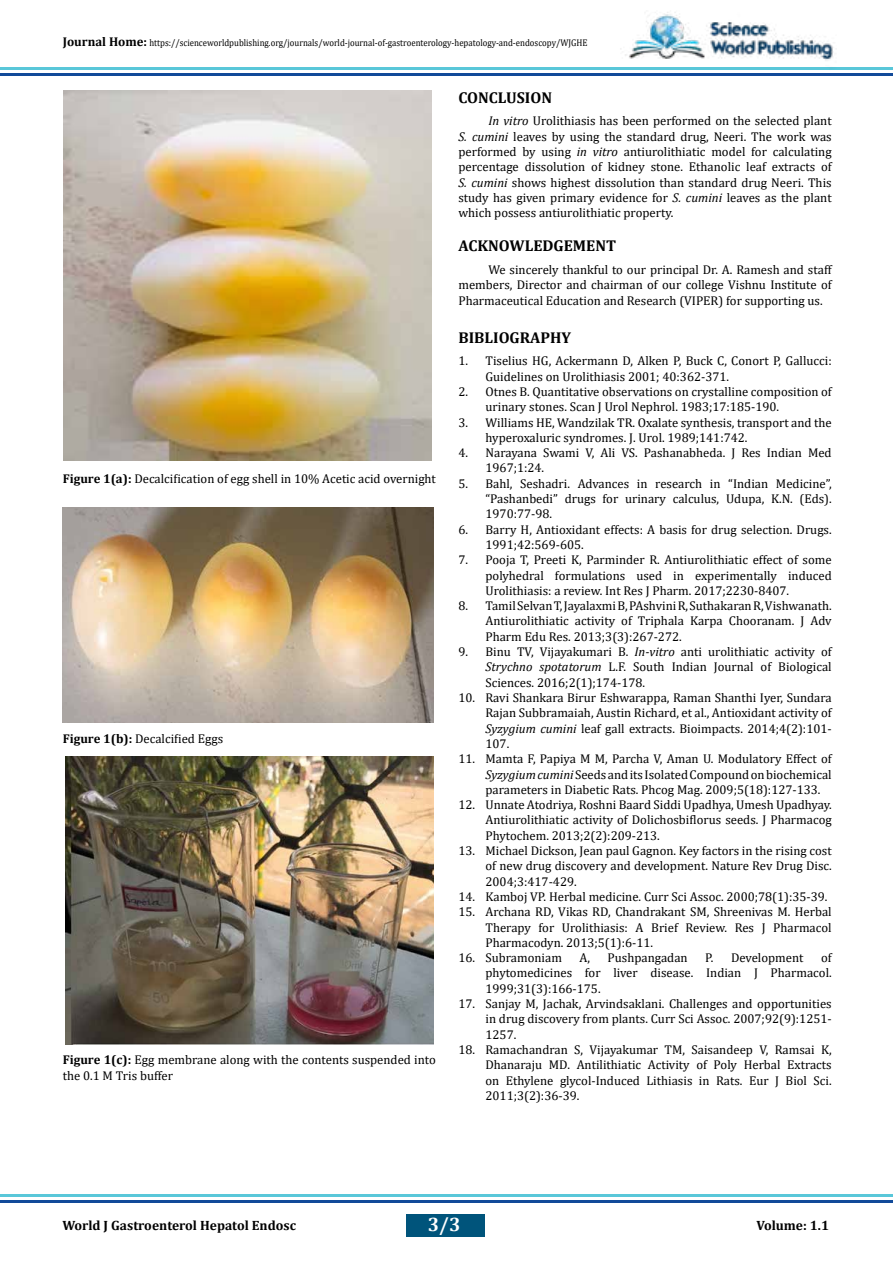
<style>
.page{position:relative;width:893px;height:1263px;background:#fff}
.page>*{position:absolute;margin:0;border:0;box-sizing:border-box;transform-origin:0 0}
.t1{font:700 19.5px "Cambria";color:#fff}
.t2{font:700 15.75px "Cambria";color:#000}
.t3{font:700 13.5px "Cambria";color:#000}
.t4{font:12.75px/15.3px "Cambria";color:#000;text-align:justify}
.t5{font:9.75px "Cambria";color:#000;scale:.9 1}
.s1{font-weight:700;font-size:12.75px}
.s2{font-weight:700}
.s3{font-style:italic}
</style>
<div class="page">
<hr style="left:0;top:1194px;width:893px;height:2px;background:#59c7d9">
<hr style="left:0;top:1200px;width:893px;height:2px;background:#124a99">
<hr style="left:0;top:68px;width:893px;height:2px;background:#59c7d9">
<hr style="left:0;top:74px;width:893px;height:2px;background:#124a99">
<img style="left:596px;top:12px;width:264px;height:62px">
<div style="left:406px;top:1213px;width:79px;height:23px;background:#00547b"></div>
<img style="left:63px;top:507px;width:371px;height:215px">
<img style="left:65px;top:756px;width:369px;height:288px">
<img style="left:63px;top:90px;width:368px;height:371px">
<p class="t5" style="left:63px;top:37px;width:585px"><span class="s1">Journal Home:</span> https://scienceworldpublishing.org/journals/world-journal-of-gastroenterology-hepatology-and-endoscopy/WJGHE</p>
<p class="t4" style="left:63px;top:471px;width:375px"><span class="s2">Figure 1(a):</span> Decalcification of egg shell in 10% Acetic acid overnight</p>
<p class="t4" style="left:63px;top:731px;width:162px"><span class="s2">Figure 1(b):</span> Decalcified Eggs</p>
<p class="t4" style="left:63px;top:1052px;width:375px"><span class="s2">Figure 1(c):</span> Egg membrane along with the contents suspended into the 0.1 M Tris buffer</p>
<p class="t2" style="left:458px;top:86px;width:95px">CONCLUSION</p>
<p class="t4" style="left:458px;top:113px;width:375px;text-indent:30px"><span class="s3">In vitro</span> Urolithiasis has been performed on the selected plant <span class="s3">S. cumini</span> leaves by using the standard drug, Neeri. The work was performed by using <span class="s3">in vitro</span> antiurolithiatic model for calculating percentage dissolution of kidney stone. Ethanolic leaf extracts of <span class="s3">S. cumini</span> shows highest dissolution than standard drug Neeri. This study has given primary evidence for <span class="s3">S. cumini</span> leaves as the plant which possess antiurolithiatic property.</p>
<p class="t2" style="left:458px;top:235px;width:159px">ACKNOWLEDGEMENT</p>
<p class="t4" style="left:458px;top:262px;width:375px;text-indent:30px">We sincerely thankful to our principal Dr. A. Ramesh and staff members, Director and chairman of our college Vishnu Institute of Pharmaceutical Education and Research (VIPER) for supporting us.</p>
<p class="t2" style="left:458px;top:326px;width:114px">BIBLIOGRAPHY</p>
<p class="t4" style="left:485px;top:353px;width:348px;text-indent:-27px">1. Tiselius HG, Ackermann D, Alken P, Buck C, Conort P, Gallucci:<br>Guidelines on Urolithiasis 2001; 40:362-371.</p>
<p class="t4" style="left:485px;top:384px;width:348px;text-indent:-27px">2. Otnes B. Quantitative observations on crystalline composition of urinary stones. Scan J Urol Nephrol. 1983;17:185-190.</p>
<p class="t4" style="left:485px;top:414px;width:348px;text-indent:-27px">3. Williams HE, Wandzilak TR. Oxalate synthesis, transport and the hyperoxaluric syndromes. J. Urol. 1989;141:742.</p>
<p class="t4" style="left:485px;top:445px;width:348px;text-indent:-27px">4. Narayana Swami V, Ali VS. Pashanabheda. J Res Indian Med<br>1967;1:24.</p>
<p class="t4" style="left:485px;top:476px;width:348px;text-indent:-27px">5. Bahl, Seshadri. Advances in research in “Indian Medicine”, “Pashanbedi” drugs for urinary calculus, Udupa, K.N. (Eds).<br>1970:77-98.</p>
<p class="t4" style="left:485px;top:522px;width:348px;text-indent:-27px">6. Barry H, Antioxidant effects: A basis for drug selection. Drugs.<br>1991;42:569-605.</p>
<p class="t4" style="left:485px;top:552px;width:348px;text-indent:-27px">7. Pooja T, Preeti K, Parminder R. Antiurolithiatic effect of some polyhedral formulations used in experimentally induced Urolithiasis: a review. Int Res J Pharm. 2017;2230-8407.</p>
<p class="t4" style="left:485px;top:598px;width:348px;text-indent:-27px">8. Tamil Selvan T, Jayalaxmi B, PAshvini R, Suthakaran R, Vishwanath.<br>Antiurolithiatic activity of Triphala Karpa Chooranam. J Adv Pharm Edu Res. 2013;3(3):267-272.</p>
<p class="t4" style="left:485px;top:644px;width:348px;text-indent:-27px">9. Binu TV, Vijayakumari B. <span class="s3">In‐vitro</span> anti urolithiatic activity of <span class="s3">Strychno spotatorum</span> L.F. South Indian Journal of Biological Sciences. 2016;2(1);174‐178.</p>
<p class="t4" style="left:485px;top:690px;width:348px;text-indent:-27px">10. Ravi Shankara Birur Eshwarappa, Raman Shanthi Iyer, Sundara Rajan Subbramaiah, Austin Richard, et al., Antioxidant activity of <span class="s3">Syzygium cumini</span> leaf gall extracts. Bioimpacts. 2014;4(2):101- 107.</p>
<p class="t4" style="left:485px;top:751px;width:348px;text-indent:-27px">11. Mamta F, Papiya M M, Parcha V, Aman U. Modulatory Effect of <span class="s3">Syzygium cumini</span> Seeds and its Isolated Compound on biochemical parameters in Diabetic Rats. Phcog Mag. 2009;5(18):127-133.</p>
<p class="t4" style="left:485px;top:797px;width:348px;text-indent:-27px">12. Unnate Atodriya, Roshni Baard Siddi Upadhya, Umesh Upadhyay.<br>Antiurolithiatic activity of Dolichosbiflorus seeds. J Pharmacog Phytochem. 2013;2(2):209-213.</p>
<p class="t4" style="left:485px;top:843px;width:348px;text-indent:-27px">13. Michael Dickson, Jean paul Gagnon. Key factors in the rising cost of new drug discovery and development. Nature Rev Drug Disc.<br>2004;3:417-429.</p>
<p class="t4" style="left:458px;top:889px;width:371px">14. Kamboj VP. Herbal medicine. Curr Sci Assoc. 2000;78(1):35-39.</p>
<p class="t4" style="left:485px;top:904px;width:348px;text-indent:-27px">15. Archana RD, Vikas RD, Chandrakant SM, Shreenivas M. Herbal Therapy for Urolithiasis: A Brief Review. Res J Pharmacol Pharmacodyn. 2013;5(1):6-11.</p>
<p class="t4" style="left:458px;top:950px;width:105px">16. Subramoniam</p>
<p class="t4" style="left:579px;top:950px;width:12px">A,</p>
<p class="t4" style="left:608px;top:950px;width:82px">Pushpangadan</p>
<p class="t4" style="left:705px;top:950px;width:100px">P. Development</p>
<p class="t4" style="left:485px;top:950px;width:348px;text-indent:336px">of phytomedicines for liver disease. Indian J Pharmacol.<br>1999;31(3):166-175.</p>
<p class="t4" style="left:485px;top:996px;width:348px;text-indent:-27px">17. Sanjay M, Jachak, Arvindsaklani. Challenges and opportunities in drug discovery from plants. Curr Sci Assoc. 2007;92(9):1251- 1257.</p>
<p class="t4" style="left:485px;top:1042px;width:348px;text-indent:-27px">18. Ramachandran S, Vijayakumar TM, Saisandeep V, Ramsai K, Dhanaraju MD. Antilithiatic Activity of Poly Herbal Extracts on Ethylene glycol-Induced Lithiasis in Rats. Eur J Biol Sci.<br>2011;3(2):36-39.</p>
<h1 class="t1" style="left:428px;top:1211px;width:34px">3/3</h1>
<p class="t3" style="left:62px;top:1216px;width:235px">World J Gastroenterol Hepatol Endosc</p>
<p class="t3" style="left:756px;top:1216px;width:74px">Volume: 1.1</p>
</div>
